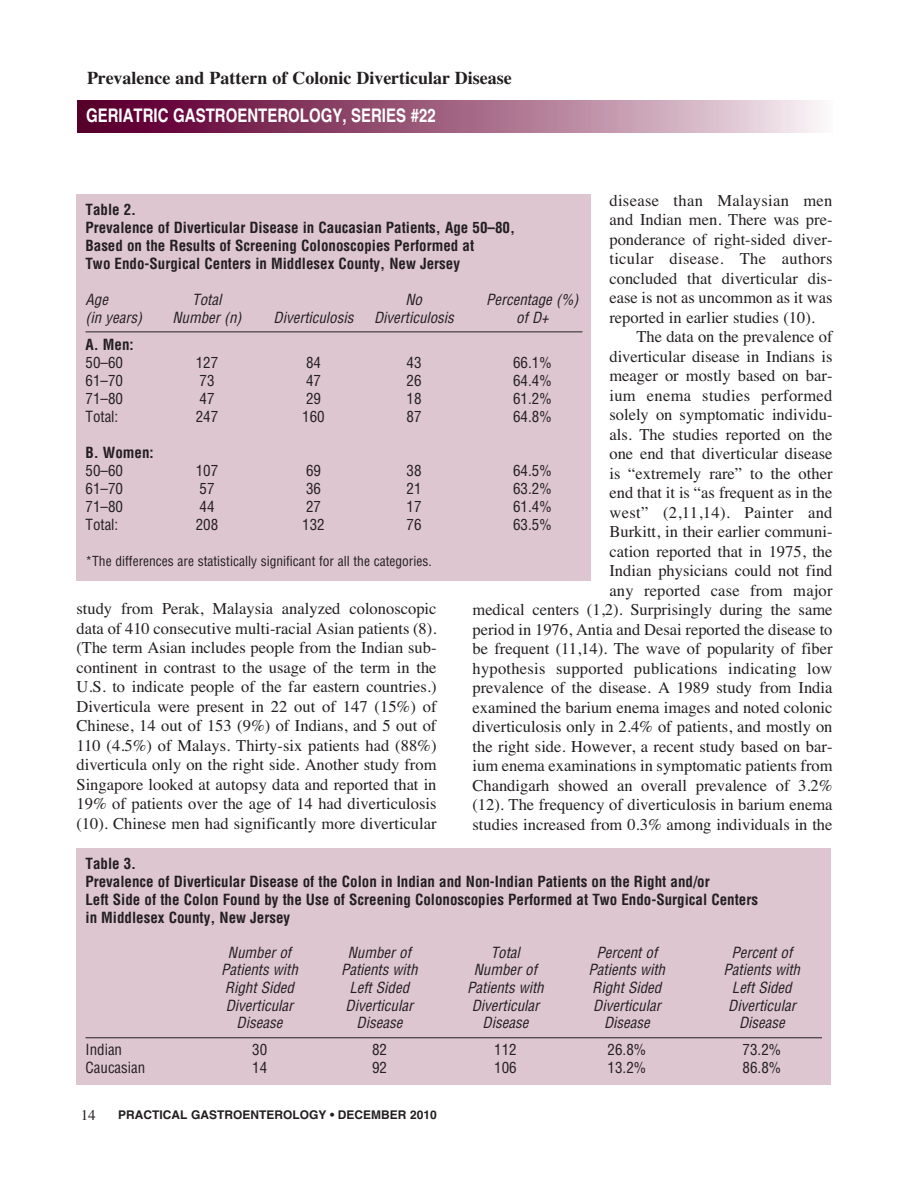
<style>
.page{position:relative;width:918px;height:1188px;background:#fff}
.page>*{position:absolute;margin:0;border:0;box-sizing:border-box;transform-origin:0 0}
.t1{font:700 18.75px "Helvetica";color:#fff;scale:.8 1}
.t2{font:700 18px "Times";color:#231f20}
.t3{font:16.5px/19.5px "Times";color:#231f20;text-align:justify}
.t4{font:700 condensed 15px/18px "Helvetica";color:#231f20}
.t5{font:italic condensed 15px "Helvetica";color:#231f20}
.t6{font:condensed 15px "Helvetica";color:#231f20}
.t7{font:15px "Times";color:#231f20}
.t8{font:condensed 13.5px "Helvetica";color:#231f20}
.t9{font:700 12px "Helvetica";color:#231f20}
</style>
<div class="page">
<div style="left:78px;top:101px;width:754px;height:31px;background:linear-gradient(to right,#520021,#f5e8ed)"></div>
<div style="left:76px;top:194px;width:515px;height:387px;background:#dec6d1"></div>
<hr style="left:86px;top:332px;width:496px;height:1px;background:#231f20">
<div style="left:76px;top:848px;width:755px;height:237px;background:#dec6d1"></div>
<hr style="left:86px;top:1037px;width:736px;height:1px;background:#231f20">
<p class="t2" style="left:87px;top:71px;width:426px">Prevalence and Pattern of Colonic Diverticular Disease</p>
<p class="t1" style="left:86px;top:109px;width:438px">GERIATRIC GASTROENTEROLOGY, SERIES #22</p>
<p class="t3" style="left:609px;top:192px;width:225px">disease than Malaysian men and Indian men. There was pre&shy;ponderance of right-sided diver&shy;ticular disease. The authors concluded that diverticular dis&shy;ease is not as uncommon as it was reported in earlier studies (10).</p>
<p class="t3" style="left:472px;top:328px;width:362px;text-align:right">The data on the prevalence of<br>diverticular disease in Indians is<br>meager or mostly based on bar-<br>ium enema studies performed<br>solely on symptomatic individu-<br>als. The studies reported on the<br>one end that diverticular disease<br>is “extremely rare” to the other<br>end that it is “as frequent as in the<br>west” (2,11,14). Painter and<br>Burkitt, in their earlier communi-<br>cation reported that in 1975, the<br>Indian physicians could not find<br>any reported case from major<br>medical centers (1,2). Surprisingly during the same period in 1976, Antia and Desai reported the disease to be frequent (11,14). The wave of popularity of fiber hypothesis supported publications indicating low prevalence of the disease. A 1989 study from India examined the barium enema images and noted colonic diverticulosis only in 2.4% of patients, and mostly on the right side. However, a recent study based on bar&shy;ium enema examinations in symptomatic patients from Chandigarh showed an overall prevalence of 3.2% (12). The frequency of diverticulosis in barium enema studies increased from 0.3% among individuals in the</p>
<p class="t4" style="left:86px;top:201px;width:431px">Table 2.<br>Prevalence of Diverticular Disease in Caucasian Patients, Age 50–80, Based on the Results of Screening Colonoscopies Performed at<br>Two Endo-Surgical Centers in Middlesex County, New Jersey</p>
<p class="t5" style="left:86px;top:293px;width:27px">Age</p>
<p class="t5" style="left:192px;top:293px;width:34px">Total</p>
<p class="t5" style="left:405px;top:293px;width:21px">No</p>
<p class="t5" style="left:486px;top:293px;width:97px">Percentage (%)</p>
<p class="t5" style="left:86px;top:311px;width:61px">(in years)</p>
<p class="t5" style="left:172px;top:311px;width:74px">Number (n)</p>
<p class="t5" style="left:274px;top:311px;width:185px">Diverticulosis Diverticulosis</p>
<p class="t5" style="left:516px;top:311px;width:37px">of D+</p>
<p class="t4" style="left:86px;top:336px;width:50px">A. Men:</p>
<p class="t6" style="left:86px;top:356px;width:39px">50–60</p>
<p class="t6" style="left:196px;top:356px;width:24px">127</p>
<p class="t6" style="left:306px;top:356px;width:16px">84</p>
<p class="t6" style="left:406px;top:356px;width:16px">43</p>
<p class="t6" style="left:513px;top:356px;width:40px">66.1%</p>
<p class="t6" style="left:86px;top:374px;width:39px">61–70</p>
<p class="t6" style="left:200px;top:374px;width:16px">73</p>
<p class="t6" style="left:306px;top:374px;width:16px">47</p>
<p class="t6" style="left:406px;top:374px;width:16px">26</p>
<p class="t6" style="left:513px;top:374px;width:40px">64.4%</p>
<p class="t6" style="left:86px;top:392px;width:39px">71–80</p>
<p class="t6" style="left:200px;top:392px;width:16px">47</p>
<p class="t6" style="left:306px;top:392px;width:16px">29</p>
<p class="t6" style="left:406px;top:392px;width:16px">18</p>
<p class="t6" style="left:513px;top:392px;width:40px">61.2%</p>
<p class="t6" style="left:86px;top:410px;width:34px">Total:</p>
<p class="t6" style="left:196px;top:410px;width:24px">247</p>
<p class="t6" style="left:302px;top:410px;width:24px">160</p>
<p class="t6" style="left:407px;top:410px;width:16px">87</p>
<p class="t6" style="left:513px;top:410px;width:40px">64.8%</p>
<p class="t4" style="left:86px;top:444px;width:70px">B. Women:</p>
<p class="t6" style="left:86px;top:464px;width:39px">50–60</p>
<p class="t6" style="left:196px;top:464px;width:24px">107</p>
<p class="t6" style="left:306px;top:464px;width:16px">69</p>
<p class="t6" style="left:406px;top:464px;width:16px">38</p>
<p class="t6" style="left:513px;top:464px;width:40px">64.5%</p>
<p class="t6" style="left:86px;top:482px;width:39px">61–70</p>
<p class="t6" style="left:200px;top:482px;width:16px">57</p>
<p class="t6" style="left:306px;top:482px;width:16px">36</p>
<p class="t6" style="left:406px;top:482px;width:16px">21</p>
<p class="t6" style="left:513px;top:482px;width:40px">63.2%</p>
<p class="t6" style="left:86px;top:500px;width:39px">71–80</p>
<p class="t6" style="left:200px;top:500px;width:16px">44</p>
<p class="t6" style="left:306px;top:500px;width:16px">27</p>
<p class="t6" style="left:406px;top:500px;width:16px">17</p>
<p class="t6" style="left:513px;top:500px;width:40px">61.4%</p>
<p class="t6" style="left:86px;top:518px;width:34px">Total:</p>
<p class="t6" style="left:196px;top:518px;width:24px">208</p>
<p class="t6" style="left:302px;top:518px;width:24px">132</p>
<p class="t6" style="left:407px;top:518px;width:16px">76</p>
<p class="t6" style="left:513px;top:518px;width:40px">63.5%</p>
<p class="t8" style="left:86px;top:555px;width:348px">*The differences are statistically significant for all the categories.</p>
<p class="t3" style="left:76px;top:601px;width:362px">study from Perak, Malaysia analyzed colonoscopic data of 410 consecutive multi-racial Asian patients (8). (The term Asian includes people from the Indian sub&shy;continent in contrast to the usage of the term in the U.S. to indicate people of the far eastern countries.)<br>Diverticula were present in 22 out of 147 (15%) of Chinese, 14 out of 153 (9%) of Indians, and 5 out of 110 (4.5%) of Malays. Thirty-six patients had (88%) diverticula only on the right side. Another study from Singapore looked at autopsy data and reported that in 19% of patients over the age of 14 had diverticulosis (10). Chinese men had significantly more diverticular</p>
<p class="t4" style="left:86px;top:855px;width:674px">Table 3.<br>Prevalence of Diverticular Disease of the Colon in Indian and Non-Indian Patients on the Right and/or<br>Left Side of the Colon Found by the Use of Screening Colonoscopies Performed at Two Endo-Surgical Centers in Middlesex County, New Jersey</p>
<p class="t5" style="left:228px;top:946px;width:68px">Number of</p>
<p class="t5" style="left:348px;top:946px;width:68px">Number of</p>
<p class="t5" style="left:491px;top:946px;width:34px">Total</p>
<p class="t5" style="left:596px;top:946px;width:65px">Percent of</p>
<p class="t5" style="left:731px;top:946px;width:65px">Percent of</p>
<p class="t5" style="left:221px;top:964px;width:81px">Patients with</p>
<p class="t5" style="left:341px;top:964px;width:81px">Patients with</p>
<p class="t5" style="left:474px;top:964px;width:68px">Number of</p>
<p class="t5" style="left:589px;top:964px;width:81px">Patients with</p>
<p class="t5" style="left:724px;top:964px;width:81px">Patients with</p>
<p class="t5" style="left:225px;top:982px;width:74px">Right Sided</p>
<p class="t5" style="left:349px;top:982px;width:64px">Left Sided</p>
<p class="t5" style="left:467px;top:982px;width:81px">Patients with</p>
<p class="t5" style="left:592px;top:982px;width:74px">Right Sided</p>
<p class="t5" style="left:732px;top:982px;width:64px">Left Sided</p>
<p class="t5" style="left:226px;top:999px;width:72px">Diverticular</p>
<p class="t5" style="left:346px;top:999px;width:72px">Diverticular</p>
<p class="t5" style="left:472px;top:999px;width:72px">Diverticular</p>
<p class="t5" style="left:593px;top:999px;width:72px">Diverticular</p>
<p class="t5" style="left:728px;top:999px;width:72px">Diverticular</p>
<p class="t5" style="left:237px;top:1017px;width:50px">Disease</p>
<p class="t5" style="left:357px;top:1017px;width:50px">Disease</p>
<p class="t5" style="left:483px;top:1017px;width:50px">Disease</p>
<p class="t5" style="left:604px;top:1017px;width:50px">Disease</p>
<p class="t5" style="left:739px;top:1017px;width:50px">Disease</p>
<p class="t6" style="left:86px;top:1044px;width:38px">Indian</p>
<p class="t6" style="left:252px;top:1044px;width:16px">30</p>
<p class="t6" style="left:372px;top:1044px;width:16px">82</p>
<p class="t6" style="left:494px;top:1044px;width:24px">112</p>
<p class="t6" style="left:608px;top:1044px;width:40px">26.8%</p>
<p class="t6" style="left:743px;top:1044px;width:40px">73.2%</p>
<p class="t6" style="left:86px;top:1062px;width:61px">Caucasian</p>
<p class="t6" style="left:252px;top:1062px;width:16px">14</p>
<p class="t6" style="left:372px;top:1062px;width:16px">92</p>
<p class="t6" style="left:494px;top:1062px;width:24px">106</p>
<p class="t6" style="left:608px;top:1062px;width:40px">13.2%</p>
<p class="t6" style="left:743px;top:1062px;width:40px">86.8%</p>
<p class="t7" style="left:81px;top:1109px;width:16px">14</p>
<p class="t9" style="left:118px;top:1110px;width:320px">PRACTICAL GASTROENTEROLOGY • DECEMBER 2010</p>
</div>
